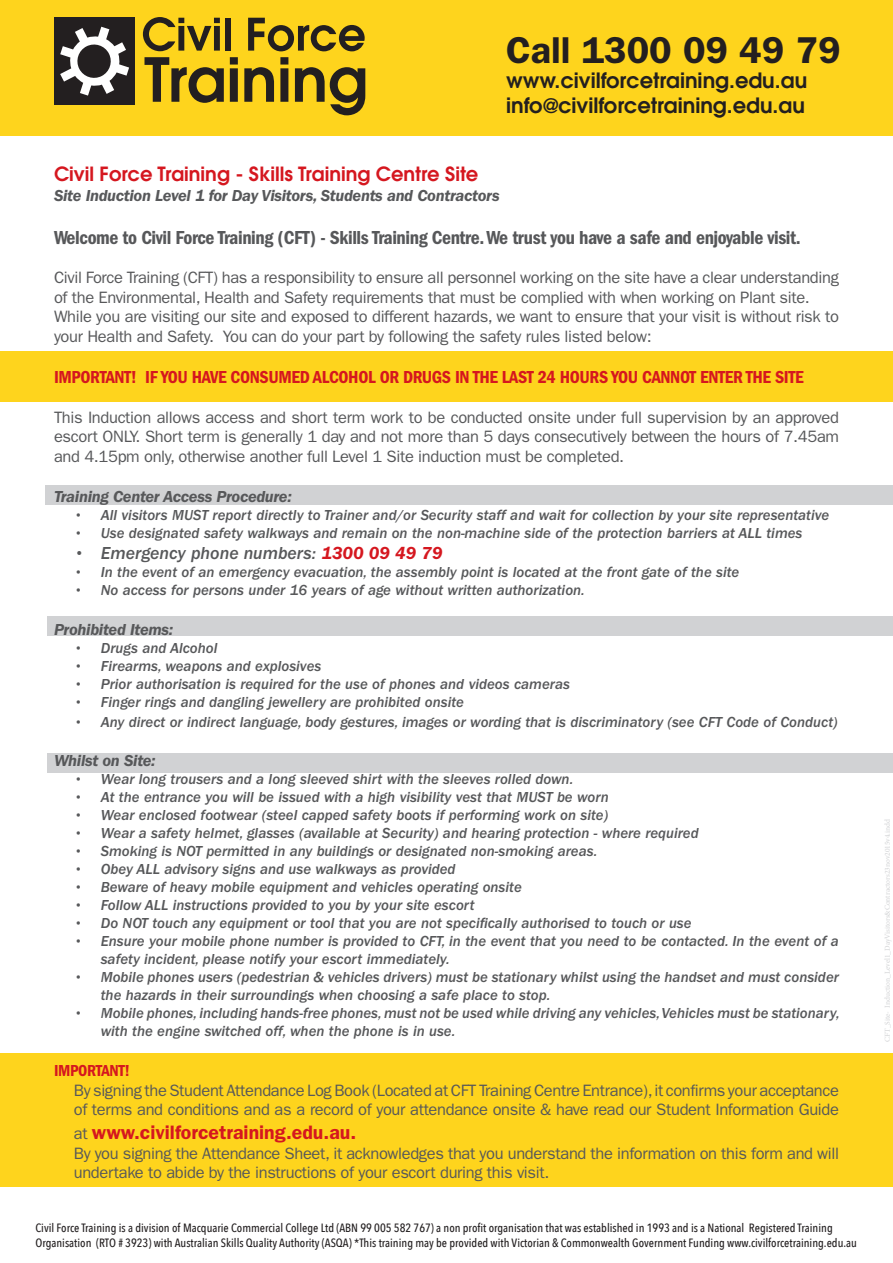
<style>
.page{position:relative;width:893px;height:1263px;background:#fff}
.page>*{position:absolute;margin:0;border:0;box-sizing:border-box;transform-origin:0 0}
.t1{font:600 37.5px "Franklin Gothic LT";color:#231f20}
.t2{font:600 21px "Avant Garde";color:#231f20}
.t3{font:600 condensed 19.5px "Franklin Gothic LT";letter-spacing:-.02em;color:#57585a}
.t4{font:600 19.5px "Avant Garde";color:#d5171f}
.t5{font:600 19.5px "Franklin Gothic LT";color:#d5171f}
.t6{font:600 condensed 18px "Franklin Gothic LT";letter-spacing:-.02em;color:#d5171f}
.t7{font:italic 500 18px "Franklin Gothic LT";color:#57585a}
.t8{font:16.5px/19.8px "Franklin Gothic LT";letter-spacing:-.02em;color:#57585a}
.t9{font:italic 600 16.5px "Franklin Gothic LT";letter-spacing:-.02em;color:#57585a}
.t10{font:600 condensed 16.5px "Franklin Gothic LT";letter-spacing:-.02em;color:#d5171f}
.t11{font:italic 500 15px/18px "Franklin Gothic LT";color:#57585a}
.t12{font:500 12px "Avenir Next Condensed";color:#231f20}
.t13{font:7.5px "Minion Pro";color:#d1d2d4}
.s1{font-weight:600;color:#d5171f}
.s2{font-weight:400;font-size:16.5px;color:#57585a}
</style>
<div class="page">
<div style="left:47px;top:753px;width:846px;height:19px;background:#d1d2d4"></div>
<div style="left:47px;top:616px;width:846px;height:20px;background:#d1d2d4"></div>
<div style="left:45px;top:485px;width:848px;height:20px;background:#d1d2d4"></div>
<div style="left:0;top:351px;width:893px;height:51px;background:#fed41d"></div>
<div style="left:0;top:1053px;width:893px;height:134px;background:#fed41d"></div>
<div style="left:0;top:0;width:893px;height:135px;background:#fed41d"></div>
<div style="left:54px;top:18px;width:80px;height:87px;background:#231f20"></div>
<svg style="left:60px;top:27px;width:69px;height:69px"></svg>
<svg style="left:144px;top:57px;width:80px;height:46px"></svg>
<svg style="left:230px;top:57px;width:8px;height:45px"></svg>
<svg style="left:244px;top:67px;width:30px;height:35px"></svg>
<svg style="left:280px;top:57px;width:8px;height:45px"></svg>
<svg style="left:295px;top:67px;width:70px;height:48px"></svg>
<svg style="left:143px;top:17px;width:77px;height:34px"></svg>
<div style="left:225px;top:18px;width:6px;height:33px;background:#231f20"></div>
<svg style="left:248px;top:18px;width:117px;height:33px"></svg>
<p class="t1" style="left:506px;top:28px;width:336px">Call 1300 09 49 79</p>
<p class="t2" style="left:506px;top:66px;width:303px">www.civilforcetraining.edu.au</p>
<p class="t2" style="left:506px;top:92px;width:300px">info@civilforcetraining.edu.au</p>
<p class="t4" style="left:54px;top:161px;width:426px">Civil Force Training - Skills Training Centre Site</p>
<p class="t9" style="left:54px;top:186px;width:447px">Site Induction Level 1 for Day Visitors, Students and Contractors</p>
<p class="t3" style="left:54px;top:226px;width:748px">Welcome to Civil Force Training (CFT) - Skills Training Centre. We trust you have a safe and enjoyable visit.</p>
<p class="t8" style="left:54px;top:268px;width:786px">Civil Force Training (CFT) has a responsibility to ensure all personnel working on the site have a clear understanding of the Environmental, Health and Safety requirements that must be complied with when working on Plant site.</p>
<p class="t8" style="left:54px;top:307px;width:786px">While you are visiting our site and exposed to different hazards, we want to ensure that your visit is without risk to your Health and Safety. You can do your part by following the safety rules listed below:</p>
<p class="t6" style="left:54px;top:367px;width:751px">IMPORTANT! IF YOU HAVE CONSUMED ALCOHOL OR DRUGS IN THE LAST 24 HOURS YOU CANNOT ENTER THE SITE</p>
<p class="t8" style="left:54px;top:407px;width:787px;text-align:justify">This Induction allows access and short term work to be conducted onsite under full supervision by an approved escort ONLY. Short term is generally 1 day and not more than 5 days consecutively between the hours of 7.45am and 4.15pm only, otherwise another full Level 1 Site induction must be completed.</p>
<p class="t9" style="left:54px;top:487px;width:239px">Training Center Access Procedure:</p>
<p class="t11" style="left:74px;top:506px;width:757px">• All visitors MUST report directly to Trainer and/or Security staff and wait for collection by your site representative</p>
<p class="t11" style="left:74px;top:524px;width:730px">• Use designated safety walkways and remain on the non-machine side of the protection barriers at ALL times</p>
<p class="t7" style="left:74px;top:543px;width:370px">• Emergency phone numbers: <span class="s1">1300 09 49 79</span></p>
<p class="t11" style="left:74px;top:563px;width:667px">• In the event of an emergency evacuation, the assembly point is located at the front gate of the site</p>
<p class="t11" style="left:74px;top:581px;width:513px">• No access for persons under 16 years of age without written authorization.</p>
<p class="t9" style="left:54px;top:620px;width:121px">Prohibited Items:</p>
<p class="t11" style="left:74px;top:639px;width:145px">• Drugs and Alcohol</p>
<p class="t11" style="left:74px;top:657px;width:249px">• Firearms, weapons and explosives</p>
<p class="t11" style="left:74px;top:675px;width:498px">• Prior authorisation is required for the use of phones and videos cameras</p>
<p class="t11" style="left:74px;top:693px;width:392px">• Finger rings and dangling jewellery are prohibited onsite</p>
<p class="t11" style="left:74px;top:713px;width:765px">• Any direct or indirect language, body gestures, images or wording that is discriminatory (see CFT Code of Conduct)</p>
<p class="t9" style="left:54px;top:751px;width:103px">Whilst on Site:</p>
<p class="t11" style="left:74px;top:770px;width:501px">• Wear long trousers and a long sleeved shirt with the sleeves rolled down.</p>
<p class="t11" style="left:74px;top:788px;width:536px">• At the entrance you will be issued with a high visibility vest that MUST be worn</p>
<p class="t11" style="left:74px;top:806px;width:536px">• Wear enclosed footwear (steel capped safety boots if performing work on site)</p>
<p class="t11" style="left:74px;top:824px;width:626px">• Wear a safety helmet, glasses (available at Security) and hearing protection - where required</p>
<p class="t11" style="left:74px;top:842px;width:525px">• Smoking is NOT permitted in any buildings or designated non-smoking areas.</p>
<p class="t11" style="left:74px;top:860px;width:383px">• Obey ALL advisory signs and use walkways as provided</p>
<p class="t11" style="left:74px;top:878px;width:450px">• Beware of heavy mobile equipment and vehicles operating onsite</p>
<p class="t11" style="left:74px;top:896px;width:402px">• Follow ALL instructions provided to you by your site escort</p>
<p class="t11" style="left:74px;top:914px;width:619px">• Do NOT touch any equipment or tool that you are not specifically authorised to touch or use</p>
<p class="t11" style="left:101px;top:932px;width:740px;text-indent:-27px">• Ensure your mobile phone number is provided to CFT, in the event that you need to be contacted. In the event of a safety incident, please notify your escort immediately.</p>
<p class="t11" style="left:101px;top:968px;width:740px;text-indent:-27px">• Mobile phones users (pedestrian &amp; vehicles drivers) must be stationary whilst using the handset and must consider the hazards in their surroundings when choosing a safe place to stop.</p>
<p class="t11" style="left:101px;top:1004px;width:740px;text-indent:-27px">• Mobile phones, including hands-free phones, must not be used while driving any vehicles, Vehicles must be stationary, with the engine switched off, when the phone is in use.</p>
<p class="t10" style="left:54px;top:1061px;width:78px">IMPORTANT!</p>
<p class="t8" style="left:74px;top:1080px;width:767px">By signing the Student Attendance Log Book (Located at CFT Training Centre Entrance), it confirms your acceptance of terms and conditions and as a record of your attendance onsite &amp; have read our Student Information Guide</p>
<p class="t5" style="left:74px;top:1120px;width:284px"><span class="s2">at</span> www.civilforcetraining.edu.au.</p>
<p class="t8" style="left:74px;top:1143px;width:767px">By you signing the Attendance Sheet, it acknowledges that you understand the information on this form and will undertake to abide by the instructions of your escort during this visit.</p>
<p class="t12" style="left:35px;top:1221px;width:799px">Civil Force Training is a division of Macquarie Commercial College Ltd (ABN 99 005 582 767) a non profit organisation that was established in 1993 and is a National Registered Training</p>
<p class="t12" style="left:35px;top:1235px;width:823px">Organisation (RTO # 3923) with Australian Skills Quality Authority (ASQA) *This training may be provided with Victorian &amp; Commonwealth Government Funding www.civilforcetraining.edu.au</p>
<p class="t13" style="left:882px;top:1042px;width:225px;rotate:-90deg">CFT_Site- Induction_Level1_DayVisitors&amp;Contractors23nov2015v4.indd</p>
</div>
